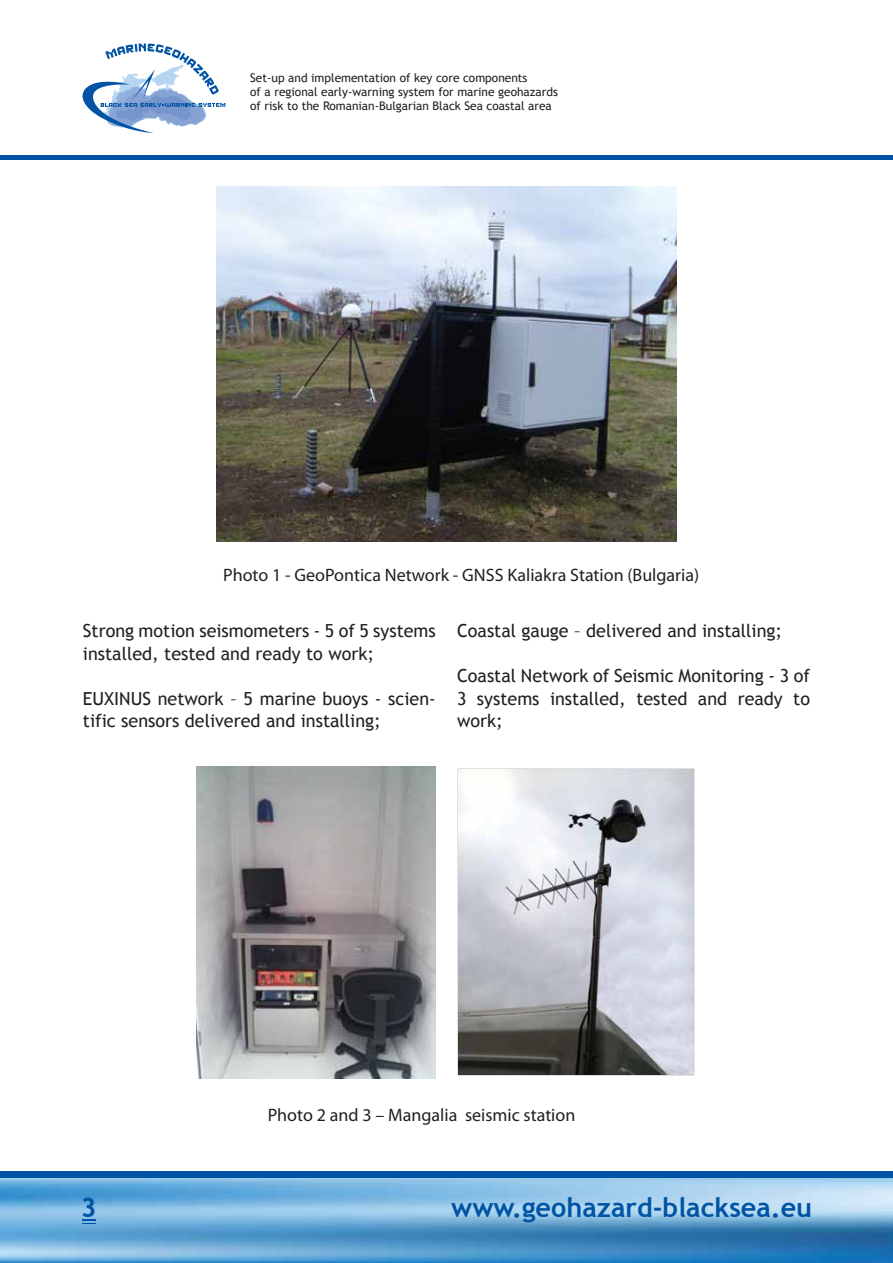
<style>
.page{position:relative;width:893px;height:1263px;background:#fff}
.page>*{position:absolute;margin:0;border:0;box-sizing:border-box;transform-origin:0 0}
.t1{font:700 27px "Trebuchet MS";color:#0054a4}
.t2{font:18px/22.5px "Trebuchet MS";color:#231f20}
.t3{font:18px "Myriad Pro";color:#231f20}
.t4{font:11.85px/14.2px "Trebuchet MS";color:#231f20}
</style>
<div class="page">
<img style="left:0;top:1178px;width:893px;height:85px">
<div style="left:446px;top:1171px;width:447px;height:7px;background:#0054a4"></div>
<div style="left:0;top:1171px;width:446px;height:7px;background:#0054a4"></div>
<svg style="left:83px;top:1219px;width:13px;height:5px"></svg>
<div style="left:446px;top:155px;width:447px;height:5px;background:#0054a4"></div>
<div style="left:0;top:155px;width:446px;height:5px;background:#0054a4"></div>
<img style="left:216px;top:186px;width:461px;height:355px">
<img style="left:197px;top:766px;width:239px;height:312px">
<img style="left:457px;top:769px;width:237px;height:307px">
<svg style="left:82px;top:43px;width:143px;height:90px"></svg>
<p class="t4" style="left:250px;top:70px;width:309px">Set-up and implementation of key core components<br>of a regional early-warning system for marine geohazards of risk to the Romanian-Bulgarian Black Sea coastal area</p>
<p class="t3" style="left:223px;top:563px;width:477px">Photo 1 - GeoPontica Network - GNSS Kaliakra Station (Bulgaria)</p>
<p class="t2" style="left:83px;top:620px;width:354px">Strong motion seismometers - 5 of 5 systems installed, tested and ready to work;</p>
<p class="t2" style="left:83px;top:687px;width:354px">EUXINUS network – 5 marine buoys - scien&shy;tific sensors delivered and installing;</p>
<p class="t2" style="left:457px;top:620px;width:327px">Coastal gauge – delivered and installing;</p>
<p class="t2" style="left:457px;top:665px;width:354px;text-align:justify">Coastal Network of Seismic Monitoring - 3 of 3 systems installed, tested and ready to work;</p>
<p class="t3" style="left:268px;top:1103px;width:309px">Photo 2 and 3 – Mangalia seismic station</p>
<h1 class="t1" style="left:81px;top:1191px;width:17px">3</h1>
<h1 class="t1" style="left:451px;top:1191px;width:362px">www.geohazard-blacksea.eu</h1>
</div>
